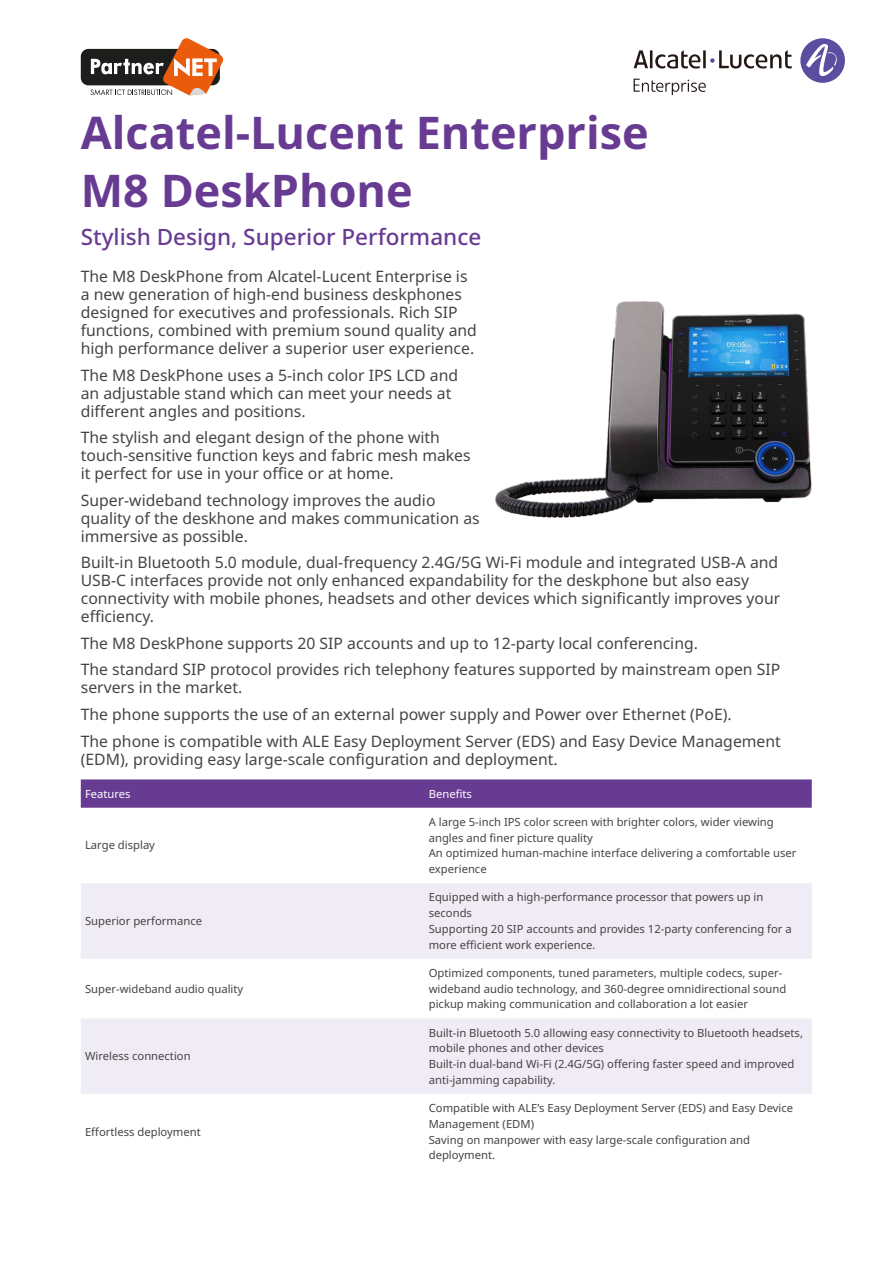
<style>
.page{position:relative;width:893px;height:1263px;background:#fff}
.page>*{position:absolute;margin:0;border:0;box-sizing:border-box;transform-origin:0 0}
.t1{font:700 45px/57.8px "Noto Sans";color:#683b93}
.t2{font:500 22.5px "Noto Sans";color:#683b93}
.t3{font:15.75px/18px "Noto Sans";color:#474343}
.t4{font:11.25px/15.8px "Noto Sans";color:#474343}
.t5{font:11.25px "Noto Sans";color:#fefefe}
</style>
<div class="page">
<svg style="left:81px;top:779px;width:731px;height:29px;background:#6b4095"></svg>
<svg style="left:81px;top:883px;width:731px;height:211px;fill:#efecf5"></svg>
<img style="left:495px;top:301px;width:317px;height:217px">
<svg style="left:634px;top:38px;width:211px;height:57px"></svg>
<div style="left:81px;top:49px;width:139px;height:36px;background:#1d1d1b;border-radius:8px"></div>
<svg style="left:91px;top:38px;width:132px;height:57px"></svg>
<h1 class="t1" style="left:81px;top:105px;width:569px">Alcatel-Lucent Enterprise<br>M8 DeskPhone</h1>
<h2 class="t2" style="left:81px;top:221px;width:402px">Stylish Design, Superior Performance</h2>
<p class="t3" style="left:81px;top:268px;width:398px">The M8 DeskPhone from Alcatel-Lucent Enterprise is a new generation of high-end business deskphones designed for executives and professionals. Rich SIP functions, combined with premium sound quality and high performance deliver a superior user experience.</p>
<p class="t3" style="left:81px;top:366px;width:379px">The M8 DeskPhone uses a 5-inch color IPS LCD and an adjustable stand which can meet your needs at different angles and positions.</p>
<p class="t3" style="left:81px;top:429px;width:391px">The stylish and elegant design of the phone with touch-sensitive function keys and fabric mesh makes it perfect for use in your office or at home.</p>
<p class="t3" style="left:81px;top:492px;width:400px">Super-wideband technology improves the audio quality of the deskhone and makes communication as immersive as possible.</p>
<p class="t3" style="left:81px;top:554px;width:701px">Built-in Bluetooth 5.0 module, dual-frequency 2.4G/5G Wi-Fi module and integrated USB-A and USB-C interfaces provide not only enhanced expandability for the deskphone but also easy connectivity with mobile phones, headsets and other devices which significantly improves your efficiency.</p>
<p class="t3" style="left:81px;top:630px;width:701px;line-height:26.5px">The M8 DeskPhone supports 20 SIP accounts and up to 12-party local conferencing.<br>The standard SIP protocol provides rich telephony features supported by mainstream open SIP</p>
<p class="t3" style="left:81px;top:675px;width:702px;line-height:26.5px">servers in the market.<br>The phone supports the use of an external power supply and Power over Ethernet (PoE).<br>The phone is compatible with ALE Easy Deployment Server (EDS) and Easy Device Management</p>
<p class="t3" style="left:81px;top:750px;width:479px">(EDM), providing easy large-scale configuration and deployment.</p>
<p class="t5" style="left:85px;top:785px;width:47px">Features</p>
<p class="t5" style="left:429px;top:785px;width:45px">Benefits</p>
<p class="t4" style="left:85px;top:838px;width:72px">Large display</p>
<p class="t4" style="left:85px;top:913px;width:119px">Superior performance</p>
<p class="t4" style="left:85px;top:981px;width:160px">Super-wideband audio quality</p>
<p class="t4" style="left:85px;top:1048px;width:107px">Wireless connection</p>
<p class="t4" style="left:85px;top:1124px;width:117px">Effortless deployment</p>
<p class="t4" style="left:429px;top:814px;width:369px">A large 5-inch IPS color screen with brighter colors, wider viewing angles and finer picture quality<br>An optimized human-machine interface delivering a comfortable user experience</p>
<p class="t4" style="left:429px;top:890px;width:364px">Equipped with a high-performance processor that powers up in seconds<br>Supporting 20 SIP accounts and provides 12-party conferencing for a more efficient work experience.</p>
<p class="t4" style="left:429px;top:965px;width:359px">Optimized components, tuned parameters, multiple codecs, super&shy;wideband audio technology, and 360-degree omnidirectional sound pickup making communication and collaboration a lot easier</p>
<p class="t4" style="left:429px;top:1025px;width:376px">Built-in Bluetooth 5.0 allowing easy connectivity to Bluetooth headsets, mobile phones and other devices<br>Built-in dual-band Wi-Fi (2.4G/5G) offering faster speed and improved anti-jamming capability.</p>
<p class="t4" style="left:429px;top:1100px;width:366px">Compatible with ALE’s Easy Deployment Server (EDS) and Easy Device Management (EDM)<br>Saving on manpower with easy large-scale configuration and deployment.</p>
</div>
